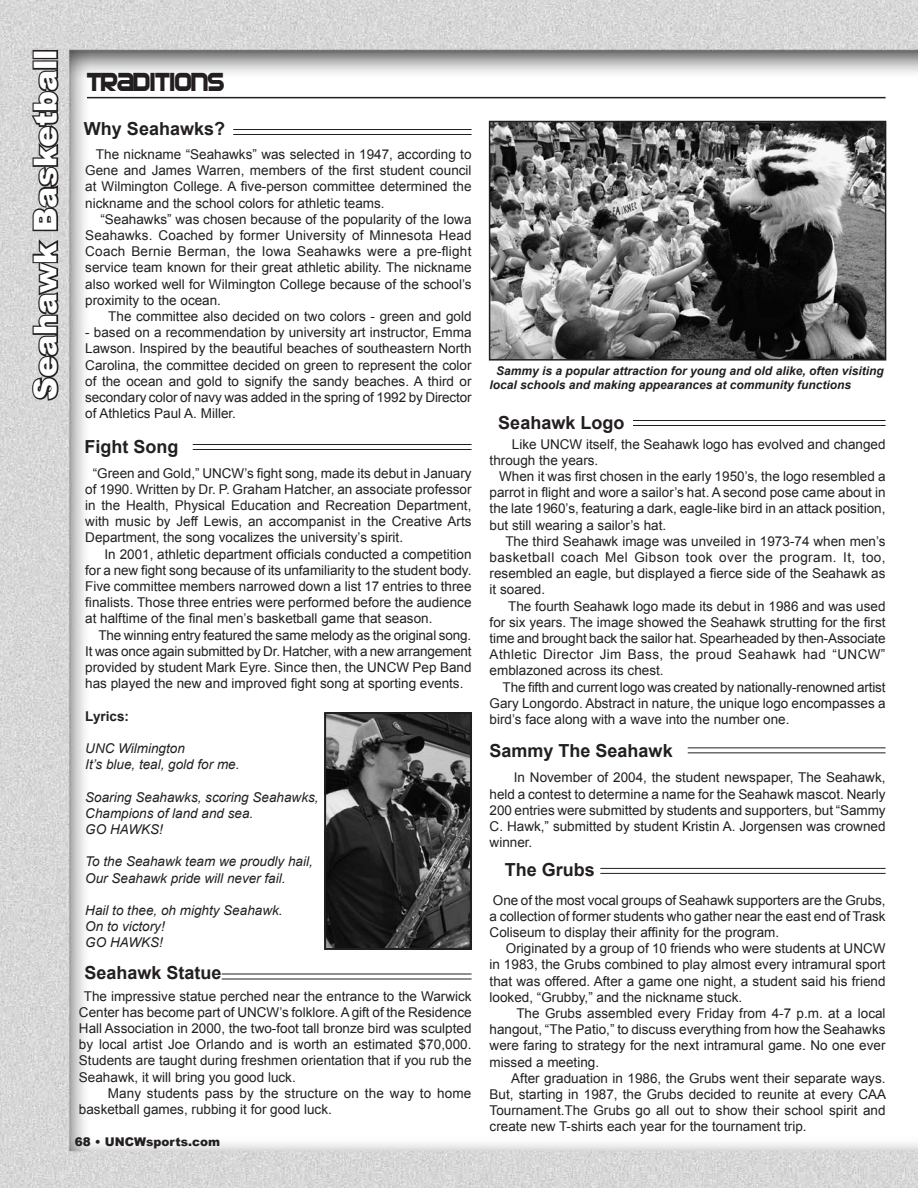
<style>
.page{position:relative;width:918px;height:1188px;background:#fff}
.page>*{position:absolute;margin:0;border:0;box-sizing:border-box;transform-origin:0 0}
.t1{font:900 31.5px "Arial";color:#fff}
.t2{font:27px "SF Automaton Condensed";color:#231f20}
.t3{font:700 18px "Arial";color:#231f20}
.t4{font:13.5px/16.2px "Arial";color:#231f20;text-align:justify}
.t5{font:italic 13.5px/16.2px "Arial";color:#231f20}
.t6{font:700 13.5px "Arial";color:#231f20}
.t7{font:italic 700 12px/14.4px "Arial";color:#231f20}
.t8{font:900 12px "Arial";color:#231f20}
</style>
<div class="page">
<img style="left:0;top:0;width:918px;height:1188px">
<svg style="left:29px;top:67px;width:32px;height:335px;background:#8b8989"></svg>
<div style="left:33px;top:60px;width:25px;height:10px;border:3px solid #231f20"></div>
<div style="left:33px;top:50px;width:25px;height:9px;border:3px solid #231f20"></div>
<hr style="left:87px;top:97px;width:799px;height:1px;background:#231f20">
<hr style="left:233px;top:129px;width:239px;height:1px;background:#231f20">
<hr style="left:233px;top:134px;width:239px;height:1px;background:#231f20">
<hr style="left:193px;top:444px;width:279px;height:1px;background:#231f20">
<hr style="left:193px;top:449px;width:279px;height:1px;background:#231f20">
<hr style="left:633px;top:420px;width:253px;height:1px;background:#231f20">
<hr style="left:633px;top:425px;width:253px;height:1px;background:#231f20">
<hr style="left:688px;top:747px;width:198px;height:1px;background:#231f20">
<hr style="left:688px;top:752px;width:198px;height:1px;background:#231f20">
<hr style="left:600px;top:868px;width:286px;height:1px;background:#231f20">
<hr style="left:600px;top:873px;width:286px;height:1px;background:#231f20">
<hr style="left:222px;top:973px;width:250px;height:2px;background:#231f20">
<hr style="left:222px;top:978px;width:250px;height:2px;background:#231f20">
<img style="left:328px;top:715px;width:141px;height:232px">
<div style="left:325px;top:712px;width:147px;height:238px;border:2px solid #231f20"></div>
<img style="left:492px;top:124px;width:391px;height:234px">
<div style="left:489px;top:121px;width:397px;height:240px;border:2px solid #231f20"></div>
<h1 class="t1" style="left:22px;top:400px;width:352px;rotate:-90deg">Seahawk Basketball</h1>
<h2 class="t2" style="left:87px;top:66px;width:138px">TRADITIONS</h2>
<h3 class="t3" style="left:84px;top:116px;width:143px">Why Seahawks?</h3>
<p class="t4" style="left:85px;top:146px;width:388px;text-indent:11px">The nickname “Seahawks” was selected in 1947, according to Gene and James Warren, members of the first student council at Wilmington College. A five-person committee determined the nickname and the school colors for athletic teams.</p>
<p class="t4" style="left:85px;top:211px;width:388px;text-indent:15px">“Seahawks” was chosen because of the popularity of the Iowa Seahawks. Coached by former University of Minnesota Head Coach Bernie Berman, the Iowa Seahawks were a pre-flight service team known for their great athletic ability. The nickname also worked well for Wilmington College because of the school’s proximity to the ocean.</p>
<p class="t4" style="left:108px;top:308px;width:365px">The committee also decided on two colors - green and gold</p>
<p class="t4" style="left:85px;top:324px;width:388px">- based on a recommendation by university art instructor, Emma Lawson. Inspired by the beautiful beaches of southeastern North Carolina, the committee decided on green to represent the color of the ocean and gold to signify the sandy beaches. A third or secondary color of navy was added in the spring of 1992 by Director of Athletics Paul A. Miller.</p>
<p class="t7" style="left:490px;top:364px;width:396px;text-indent:7px">Sammy is a popular attraction for young and old alike, often visiting local schools and making appearances at community functions</p>
<h3 class="t3" style="left:498px;top:410px;width:128px">Seahawk Logo</h3>
<h3 class="t3" style="left:85px;top:435px;width:95px">Fight Song</h3>
<p class="t4" style="left:490px;top:436px;width:397px;text-indent:22px">Like UNCW itself, the Seahawk logo has evolved and changed through the years.</p>
<p class="t4" style="left:490px;top:468px;width:397px;text-indent:10px">When it was first chosen in the early 1950’s, the logo resembled a parrot in flight and wore a sailor’s hat. A second pose came about in the late 1960’s, featuring a dark, eagle-like bird in an attack position, but still wearing a sailor’s hat.</p>
<p class="t4" style="left:490px;top:533px;width:398px;text-indent:16px">The third Seahawk image was unveiled in 1973-74 when men’s basketball coach Mel Gibson took over the program. It, too, resembled an eagle, but displayed a fierce side of the Seahawk as it soared.</p>
<p class="t4" style="left:490px;top:598px;width:397px;text-indent:19px">The fourth Seahawk logo made its debut in 1986 and was used for six years. The image showed the Seahawk strutting for the first time and brought back the sailor hat. Spearheaded by then-Associate Athletic Director Jim Bass, the proud Seahawk had “UNCW” emblazoned across its chest.</p>
<p class="t4" style="left:490px;top:679px;width:398px;text-indent:13px">The fifth and current logo was created by nationally-renowned artist Gary Longordo. Abstract in nature, the unique logo encompasses a bird’s face along with a wave into the number one.</p>
<p class="t4" style="left:85px;top:465px;width:388px;text-indent:7px">“Green and Gold,” UNCW’s fight song, made its debut in January of 1990. Written by Dr. P. Graham Hatcher, an associate professor in the Health, Physical Education and Recreation Department, with music by Jeff Lewis, an accompanist in the Creative Arts Department, the song vocalizes the university’s spirit.</p>
<p class="t4" style="left:85px;top:546px;width:388px;text-indent:19px">In 2001, athletic department officials conducted a competition for a new fight song because of its unfamiliarity to the student body.<br>Five committee members narrowed down a list 17 entries to three finalists. Those three entries were performed before the audience at halftime of the final men’s basketball game that season.</p>
<p class="t4" style="left:85px;top:627px;width:388px;text-indent:13px">The winning entry featured the same melody as the original song.<br>It was once again submitted by Dr. Hatcher, with a new arrangement provided by student Mark Eyre. Since then, the UNCW Pep Band has played the new and improved fight song at sporting events.</p>
<p class="t6" style="left:85px;top:707px;width:45px">Lyrics:</p>
<p class="t5" style="left:85px;top:740px;width:156px">UNC Wilmington<br>It’s blue, teal, gold for me.</p>
<p class="t5" style="left:85px;top:789px;width:235px">Soaring Seahawks, scoring Seahawks,<br>Champions of land and sea.<br>GO HAWKS!</p>
<p class="t5" style="left:85px;top:854px;width:229px">To the Seahawk team we proudly hail,<br>Our Seahawk pride will never fail.</p>
<p class="t5" style="left:85px;top:902px;width:199px">Hail to thee, oh mighty Seahawk.<br>On to victory!<br>GO HAWKS!</p>
<h3 class="t3" style="left:490px;top:739px;width:185px">Sammy The Seahawk</h3>
<p class="t4" style="left:490px;top:770px;width:398px;text-indent:24px">In November of 2004, the student newspaper, The Seahawk, held a contest to determine a name for the Seahawk mascot. Nearly 200 entries were submitted by students and supporters, but “Sammy C. Hawk,” submitted by student Kristin A. Jorgensen was crowned winner.</p>
<h3 class="t3" style="left:505px;top:857px;width:92px">The Grubs</h3>
<p class="t4" style="left:490px;top:892px;width:398px">One of the most vocal groups of Seahawk supporters are the Grubs, a collection of former students who gather near the east end of Trask Coliseum to display their affinity for the program.</p>
<p class="t4" style="left:490px;top:940px;width:397px;text-indent:16px">Originated by a group of 10 friends who were students at UNCW in 1983, the Grubs combined to play almost every intramural sport that was offered. After a game one night, a student said his friend looked, “Grubby,” and the nickname stuck.</p>
<p class="t4" style="left:490px;top:1005px;width:398px;text-indent:27px">The Grubs assembled every Friday from 4-7 p.m. at a local hangout, “The Patio,” to discuss everything from how the Seahawks were faring to strategy for the next intramural game. No one ever missed a meeting.</p>
<p class="t4" style="left:490px;top:1070px;width:398px;text-indent:22px">After graduation in 1986, the Grubs went their separate ways.<br>But, starting in 1987, the Grubs decided to reunite at every CAA Tournament.The Grubs go all out to show their school spirit and create new T-shirts each year for the tournament trip.</p>
<h3 class="t3" style="left:85px;top:961px;width:139px">Seahawk Statue</h3>
<p class="t4" style="left:79px;top:988px;width:394px;text-indent:5px">The impressive statue perched near the entrance to the Warwick Center has become part of UNCW’s folklore. A gift of the Residence Hall Association in 2000, the two-foot tall bronze bird was sculpted by local artist Joe Orlando and is worth an estimated $70,000.<br>Students are taught during freshmen orientation that if you rub the Seahawk, it will bring you good luck.</p>
<p class="t4" style="left:79px;top:1085px;width:394px;text-indent:29px">Many students pass by the structure on the way to home basketball games, rubbing it for good luck.</p>
<p class="t8" style="left:75px;top:1133px;width:147px">68 • UNCWsports.com</p>
</div>
